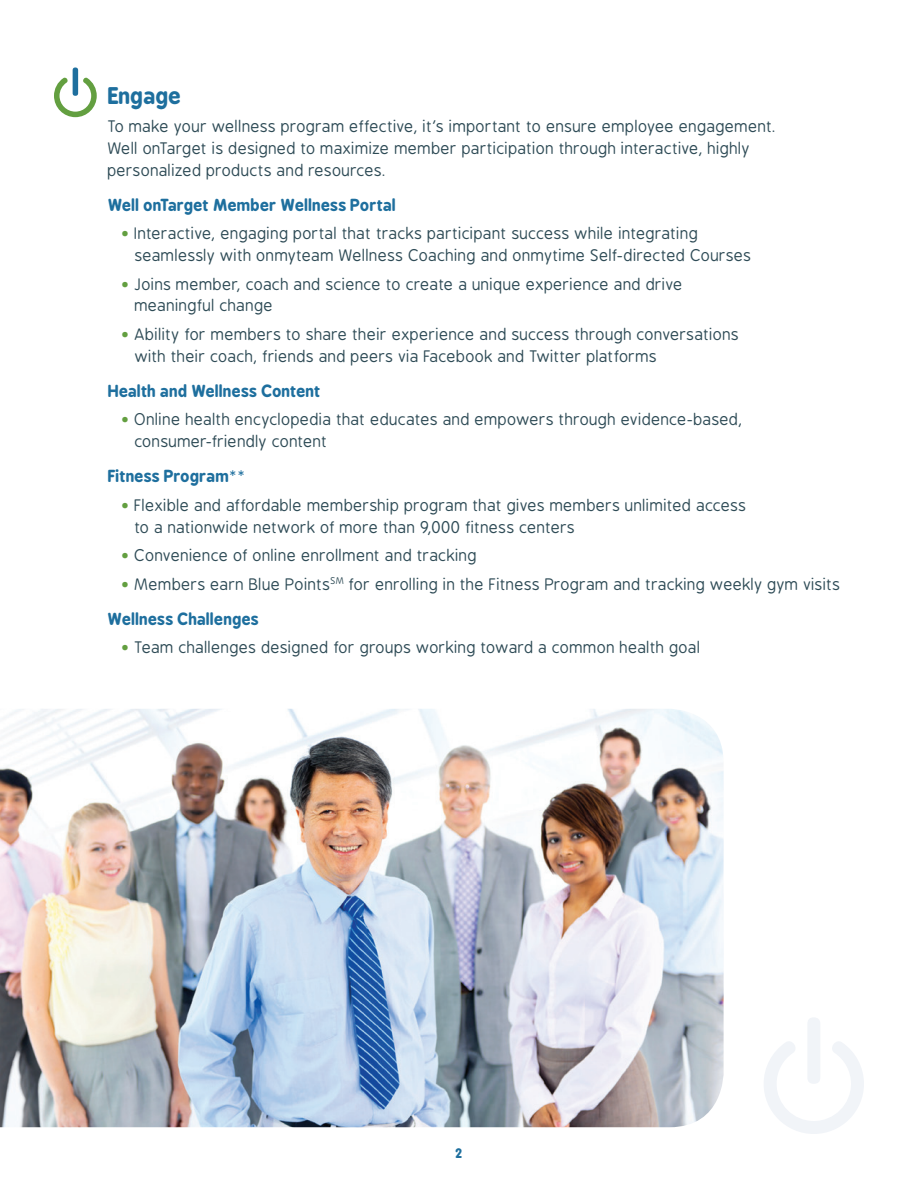
<style>
.page{position:relative;width:918px;height:1188px;background:#fff}
.page>*{position:absolute;margin:0;border:0;box-sizing:border-box;transform-origin:0 0}
.t1{font:700 21.75px "B Preplay";letter-spacing:.01em;color:#1e6f9e}
.t2{font:15.75px/21.8px "B Preplay";letter-spacing:.01em;color:#2e4b56}
.t3{font:700 15.75px "B Preplay";letter-spacing:.015em;color:#1e6f9e}
.t4{font:700 12.75px "B Preplay";color:#1e6f9e}
.s1{color:#639f40}
.s2{font-weight:400}
</style>
<div class="page">
<div style="left:807px;top:1017px;width:13px;height:67px;background:#f1f4f8;border-radius:6px"></div>
<svg style="left:764px;top:1041px;width:100px;height:93px"></svg>
<img style="left:0;top:709px;width:724px;height:418px">
<div style="left:73px;top:68px;width:5px;height:28px;background:#1e6f9e;border-radius:3px"></div>
<svg style="left:54px;top:77px;width:43px;height:40px"></svg>
<p class="t1" style="left:108px;top:82px;width:75px">Engage</p>
<p class="t2" style="left:108px;top:116px;width:670px">To make your wellness program effective, it’s important to ensure employee engagement.<br>Well onTarget is designed to maximize member participation through interactive, highly personalized products and resources.</p>
<p class="t3" style="left:108px;top:195px;width:289px">Well onTarget Member Wellness Portal</p>
<p class="t2" style="left:135px;top:223px;width:618px;text-indent:-13px"><span class="s1">•</span> Interactive, engaging portal that tracks participant success while integrating seamlessly with onmyteam Wellness Coaching and onmytime Self-directed Courses</p>
<p class="t2" style="left:135px;top:274px;width:550px;text-indent:-13px"><span class="s1">•</span> Joins member, coach and science to create a unique experience and drive meaningful change</p>
<p class="t2" style="left:135px;top:324px;width:606px;text-indent:-13px"><span class="s1">•</span> Ability for members to share their experience and success through conversations with their coach, friends and peers via Facebook and Twitter platforms</p>
<p class="t3" style="left:108px;top:381px;width:214px">Health and Wellness Content</p>
<p class="t2" style="left:135px;top:409px;width:610px;text-indent:-13px"><span class="s1">•</span> Online health encyclopedia that educates and empowers through evidence-based, consumer-friendly content</p>
<p class="t3" style="left:108px;top:467px;width:140px">Fitness Program<span class="s2">**</span></p>
<p class="t2" style="left:135px;top:495px;width:613px;text-indent:-13px"><span class="s1">•</span> Flexible and affordable membership program that gives members unlimited access to a nationwide network of more than 9,000 fitness centers</p>
<p class="t2" style="left:122px;top:545px;width:357px"><span class="s1">•</span> Convenience of online enrollment and tracking</p>
<p class="t2" style="left:122px;top:574px;width:721px"><span class="s1">•</span> Members earn Blue Points<sup>SM</sup> for enrolling in the Fitness Program and tracking weekly gym visits</p>
<p class="t3" style="left:108px;top:609px;width:152px">Wellness Challenges</p>
<p class="t2" style="left:122px;top:637px;width:581px"><span class="s1">•</span> Team challenges designed for groups working toward a common health goal</p>
<p class="t4" style="left:455px;top:1145px;width:9px">2</p>
</div>
